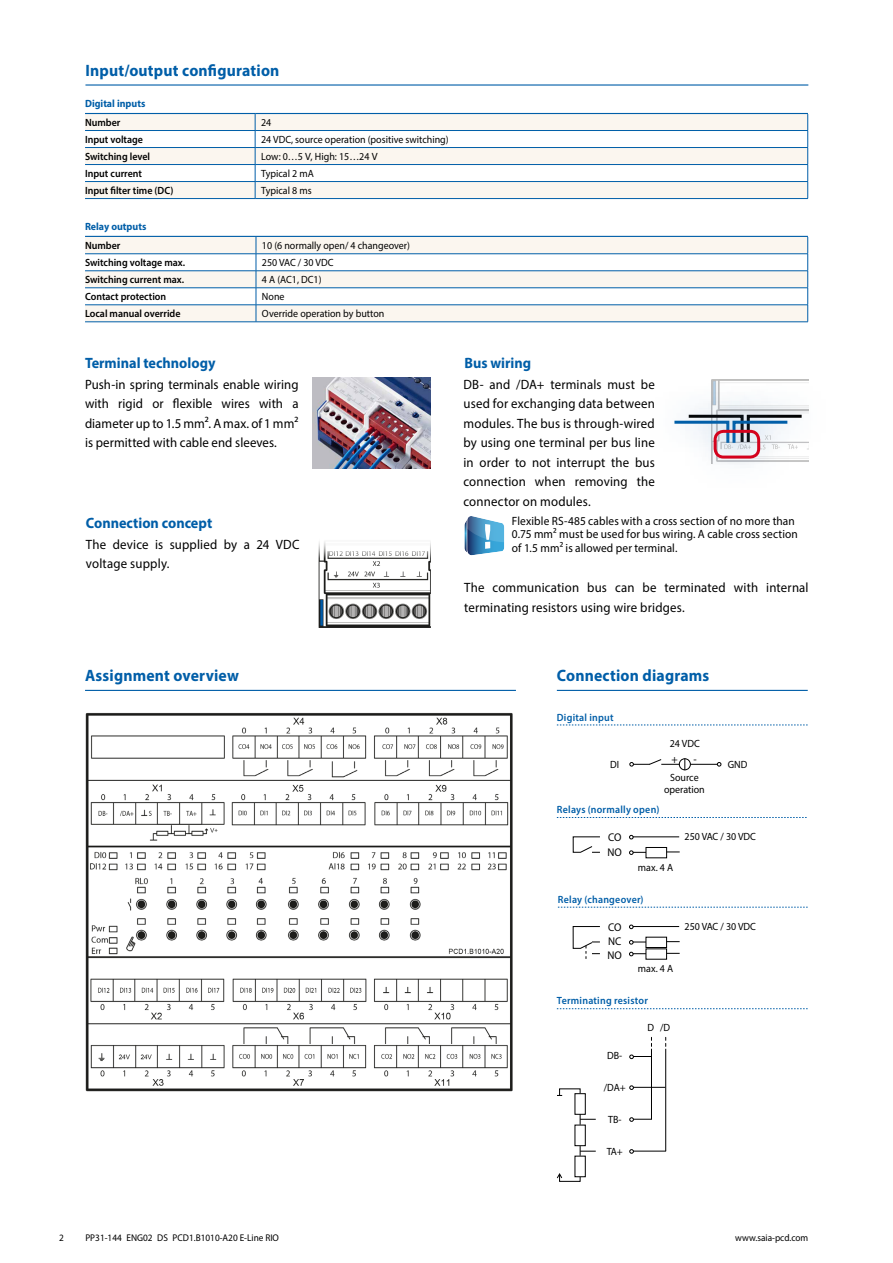
<style>
.page{position:relative;width:893px;height:1263px;background:#fff}
.page>*{position:absolute;margin:0;border:0;box-sizing:border-box;transform-origin:0 0}
.t1{font:700 16.5px "Myriad Pro";letter-spacing:.01em;color:#005ea8;scale:.95 1}
.t2{font:700 15px "Myriad Pro";color:#005ea8;scale:.95 1}
.t3{font:13.5px/19.5px "Myriad Pro";letter-spacing:.01em;color:#000;text-align:justify;scale:.95 1}
.t4{font:12px/13.5px "Myriad Pro";letter-spacing:.01em;color:#000;scale:.95 1}
.t5{font:11.25px/14.1px "Myriad Pro";color:#000;scale:.95 1}
.t6{font:10.5px/12px "Myriad Pro";color:#000;text-align:center;scale:.95 1}
.t7{font:600 10.5px "Myriad Pro";color:#000;scale:.95 1}
.t8{font:600 10.5px "Myriad Pro";letter-spacing:.025em;color:#005ea8;scale:.95 1}
.t9{font:700 10.5px "Myriad Pro";color:#005ea8;scale:.95 1}
.t10{font:9.75px "Myriad Pro";color:#000;scale:.95 1}
</style>
<div class="page">
<hr style="left:85px;top:84px;width:723px;height:2px;background:#005ea8">
<img style="left:712px;top:380px;width:97px;height:3px">
<div style="left:662px;top:383px;width:113px;height:85px;background:#6f9ed0;opacity:.6"></div>
<div style="left:716px;top:383px;width:112px;height:85px;background:#fefefe"></div>
<div style="left:648px;top:389px;width:112px;height:80px;background:#fefefe"></div>
<div style="left:702px;top:389px;width:112px;height:80px;background:#6f9ed0;opacity:.6"></div>
<svg style="left:674px;top:413px;width:131px;height:33px"></svg>
<div style="left:683px;top:399px;width:107px;height:91px;background:#6f9ed0;opacity:.6"></div>
<div style="left:714px;top:430px;width:46px;height:29px;border:3px solid #d4021d;border-radius:9px"></div>
<svg style="left:464px;top:516px;width:40px;height:40px"></svg>
<hr style="left:85px;top:690px;width:431px;height:1px;background:#005ea8">
<img style="left:85px;top:713px;width:428px;height:379px">
<img style="left:313px;top:377px;width:117px;height:91px">
<img style="left:319px;top:541px;width:111px;height:86px">
<div style="left:575px;top:1093px;width:11px;height:22px;border:1px solid #000"></div>
<svg style="left:557px;top:1008px;width:251px;height:1px"></svg>
<svg style="left:629px;top:1055px;width:22px;height:4px"></svg>
<svg style="left:629px;top:1117px;width:22px;height:5px"></svg>
<hr style="left:633px;top:1087px;width:32px;height:1px;background:#000">
<svg style="left:629px;top:1085px;width:5px;height:5px"></svg>
<hr style="left:633px;top:1151px;width:33px;height:1px;background:#000">
<svg style="left:629px;top:1149px;width:5px;height:4px"></svg>
<hr style="left:651px;top:1049px;width:1px;height:70px;background:#000">
<hr style="left:665px;top:1049px;width:1px;height:101px;background:#000">
<div style="left:575px;top:1156px;width:11px;height:21px;border:1px solid #000"></div>
<div style="left:575px;top:1125px;width:11px;height:21px;border:1px solid #000"></div>
<svg style="left:580px;top:1114px;width:16px;height:11px"></svg>
<svg style="left:580px;top:1146px;width:16px;height:10px"></svg>
<svg style="left:557px;top:1172px;width:24px;height:10px"></svg>
<svg style="left:557px;top:1088px;width:24px;height:8px"></svg>
<hr style="left:557px;top:690px;width:251px;height:1px;background:#005ea8">
<svg style="left:557px;top:725px;width:251px;height:1px"></svg>
<svg style="left:629px;top:758px;width:92px;height:12px"></svg>
<svg style="left:557px;top:817px;width:250px;height:1px"></svg>
<hr style="left:633px;top:836px;width:46px;height:1px;background:#000">
<svg style="left:629px;top:835px;width:4px;height:4px"></svg>
<div style="left:646px;top:847px;width:21px;height:11px;border:1px solid #000"></div>
<svg style="left:629px;top:850px;width:17px;height:5px"></svg>
<svg style="left:667px;top:851px;width:13px;height:1px"></svg>
<svg style="left:572px;top:836px;width:28px;height:17px"></svg>
<svg style="left:558px;top:907px;width:250px;height:1px"></svg>
<hr style="left:633px;top:926px;width:46px;height:1px;background:#000">
<svg style="left:629px;top:925px;width:4px;height:4px"></svg>
<div style="left:646px;top:937px;width:21px;height:11px;border:1px solid #000"></div>
<svg style="left:629px;top:940px;width:17px;height:4px"></svg>
<svg style="left:667px;top:941px;width:13px;height:1px"></svg>
<svg style="left:629px;top:952px;width:17px;height:4px"></svg>
<svg style="left:667px;top:953px;width:13px;height:1px"></svg>
<svg style="left:572px;top:926px;width:28px;height:33px"></svg>
<svg style="left:85px;top:114px;width:723px;height:84px"></svg>
<hr style="left:85px;top:198px;width:170px;height:1px;background:#005ea8">
<hr style="left:255px;top:198px;width:553px;height:1px;background:#005ea8">
<hr style="left:85px;top:113px;width:170px;height:1px;background:#005ea8">
<hr style="left:255px;top:113px;width:553px;height:1px;background:#005ea8">
<svg style="left:85px;top:237px;width:723px;height:85px"></svg>
<hr style="left:85px;top:322px;width:171px;height:1px;background:#005ea8">
<hr style="left:256px;top:322px;width:552px;height:1px;background:#005ea8">
<hr style="left:85px;top:236px;width:171px;height:1px;background:#005ea8">
<hr style="left:256px;top:236px;width:552px;height:1px;background:#005ea8">
<p class="t1" style="left:85px;top:64px;width:206px">Input/output configuration</p>
<p class="t9" style="left:85px;top:100px;width:65px">Digital inputs</p>
<p class="t7" style="left:85px;top:118px;width:39px">Number</p>
<p class="t6" style="left:261px;top:117px;width:12px">24</p>
<p class="t7" style="left:85px;top:135px;width:63px">Input voltage</p>
<p class="t6" style="left:261px;top:134px;width:199px">24 VDC, source operation (positive switching)</p>
<p class="t7" style="left:85px;top:152px;width:70px">Switching level</p>
<p class="t6" style="left:261px;top:151px;width:124px">Low: 0…5 V, High: 15…24 V</p>
<p class="t7" style="left:85px;top:169px;width:61px">Input current</p>
<p class="t6" style="left:261px;top:168px;width:57px">Typical 2 mA</p>
<p class="t7" style="left:85px;top:186px;width:95px">Input filter time (DC)</p>
<p class="t6" style="left:261px;top:185px;width:55px">Typical 8 ms</p>
<p class="t9" style="left:85px;top:222px;width:66px">Relay outputs</p>
<p class="t7" style="left:85px;top:241px;width:39px">Number</p>
<p class="t6" style="left:262px;top:240px;width:157px">10 (6 normally open/ 4 changeover)</p>
<p class="t7" style="left:85px;top:258px;width:107px">Switching voltage max.</p>
<p class="t6" style="left:262px;top:257px;width:77px">250 VAC / 30 VDC</p>
<p class="t7" style="left:85px;top:275px;width:106px">Switching current max.</p>
<p class="t6" style="left:262px;top:274px;width:64px">4 A (AC1, DC1)</p>
<p class="t7" style="left:85px;top:292px;width:87px">Contact protection</p>
<p class="t6" style="left:262px;top:291px;width:25px">None</p>
<p class="t7" style="left:85px;top:309px;width:102px">Local manual override</p>
<p class="t6" style="left:262px;top:308px;width:130px">Override operation by button</p>
<p class="t2" style="left:85px;top:358px;width:139px">Terminal technology</p>
<p class="t2" style="left:464px;top:358px;width:72px">Bus wiring</p>
<p class="t3" style="left:463px;top:375px;width:203px">DB- and /DA+ terminals must be used for exchanging data between modules. The bus is through-wired by using one terminal per bus line in order to not interrupt the bus connection when removing the connector on modules.</p>
<p class="t4" style="left:512px;top:514px;width:302px">Flexible RS-485 cables with a cross section of no more than<br>0.75 mm² must be used for bus wiring. A cable cross section</p>
<p class="t3" style="left:85px;top:375px;width:226px">Push-in spring terminals enable wiring with rigid or flexible wires with a diameter up to 1.5 mm². A max. of 1 mm² is permitted with cable end sleeves.</p>
<p class="t2" style="left:86px;top:517px;width:134px">Connection concept</p>
<p class="t3" style="left:86px;top:535px;width:226px">The device is supplied by a 24 VDC</p>
<p class="t4" style="left:512px;top:541px;width:176px">of 1.5 mm² is allowed per terminal.</p>
<p class="t3" style="left:86px;top:555px;width:89px">voltage supply.</p>
<p class="t1" style="left:85px;top:669px;width:163px">Assignment overview</p>
<p class="t3" style="left:464px;top:578px;width:364px">The communication bus can be terminated with internal terminating resistors using wire bridges.</p>
<p class="t1" style="left:557px;top:669px;width:162px">Connection diagrams</p>
<p class="t8" style="left:557px;top:713px;width:61px">Digital input</p>
<p class="t5" style="left:671px;top:752px;width:8px">+</p>
<p class="t5" style="left:693px;top:752px;width:5px">-</p>
<p class="t6" style="left:610px;top:759px;width:11px">DI</p>
<p class="t6" style="left:728px;top:759px;width:22px">GND</p>
<p class="t6" style="left:670px;top:738px;width:33px">24 VDC</p>
<p class="t6" style="left:664px;top:772px;width:44px">Source operation</p>
<p class="t8" style="left:557px;top:805px;width:109px">Relays (normally open)</p>
<p class="t5" style="left:608px;top:831px;width:17px">CO<br>NO</p>
<p class="t6" style="left:638px;top:862px;width:39px">max. 4 A</p>
<p class="t8" style="left:558px;top:895px;width:92px">Relay (changeover)</p>
<p class="t5" style="left:608px;top:921px;width:16px">CO<br>NC</p>
<p class="t6" style="left:638px;top:963px;width:39px">max. 4 A</p>
<p class="t5" style="left:608px;top:948px;width:17px">NO</p>
<p class="t8" style="left:557px;top:996px;width:97px">Terminating resistor</p>
<p class="t6" style="left:607px;top:1050px;width:17px">DB-</p>
<p class="t6" style="left:604px;top:1082px;width:25px">/DA+</p>
<p class="t6" style="left:608px;top:1114px;width:16px">TB-</p>
<p class="t6" style="left:607px;top:1146px;width:19px">TA+</p>
<p class="t6" style="left:647px;top:1022px;width:25px">D /D</p>
<p class="t6" style="left:685px;top:831px;width:77px">250 VAC / 30 VDC</p>
<p class="t6" style="left:684px;top:920px;width:77px">250 VAC / 30 VDC</p>
<p class="t10" style="left:59px;top:1232px;width:7px">2</p>
<p class="t10" style="left:85px;top:1232px;width:205px">PP31-144 ENG02 DS PCD1.B1010-A20 E-Line RIO</p>
<p class="t10" style="left:735px;top:1232px;width:79px">www.saia-pcd.com</p>
</div>
